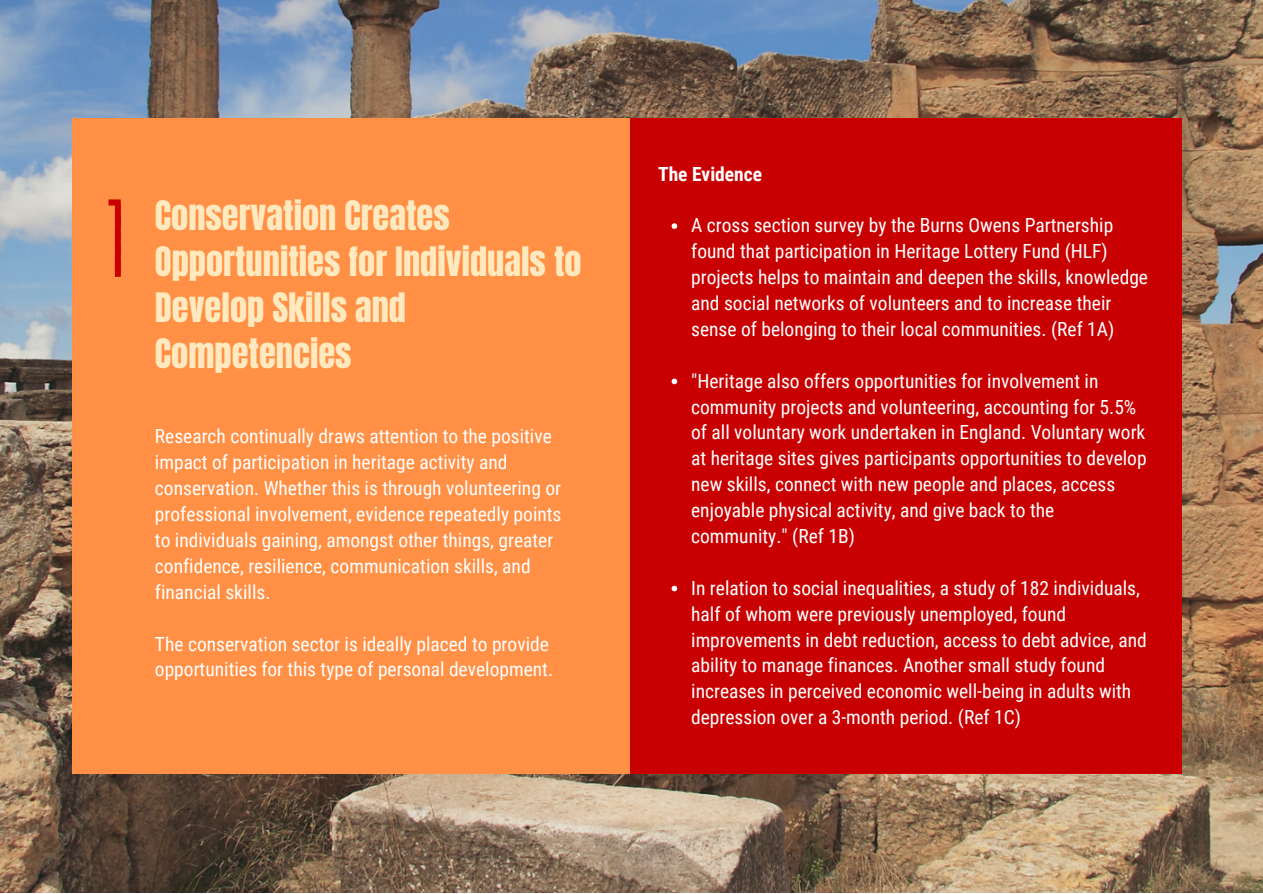
<style>
.page{position:relative;width:1263px;height:894px;background:#fff}
.page>*{position:absolute;margin:0;border:0;box-sizing:border-box;transform-origin:0 0}
.t1{font:110.4px "Revive 80 Tall";color:#c80002}
.t2{font:34.5px/46px "Anton";color:#ffe9be}
.t3{font:19.5px/25.8px "Roboto Condensed";color:#fff}
.t4{font:700 19.5px "Roboto Condensed";color:#fff}
</style>
<div class="page">
<img style="left:0;top:0;width:1263px;height:892px">
<div style="left:627px;top:118px;width:555px;height:656px;background:#c80002"></div>
<div style="left:72px;top:118px;width:558px;height:656px;background:#ff9045"></div>
<svg style="left:672px;top:223px;width:5px;height:6px"></svg>
<svg style="left:672px;top:378px;width:5px;height:6px"></svg>
<svg style="left:672px;top:585px;width:5px;height:6px"></svg>
<h1 class="t1" style="left:105px;top:182px;width:22px">1</h1>
<h2 class="t2" style="left:155px;top:193px;width:428px">Conservation Creates<br>Opportunities for Individuals to<br>Develop Skills and<br>Competencies</h2>
<p class="t3" style="left:155px;top:424px;width:408px">Research continually draws attention to the positive impact of participation in heritage activity and conservation. Whether this is through volunteering or professional involvement, evidence repeatedly points to individuals gaining, amongst other things, greater confidence, resilience, communication skills, and financial skills.</p>
<p class="t3" style="left:155px;top:630px;width:400px">The conservation sector is ideally placed to provide opportunities for this type of personal development.</p>
<p class="t4" style="left:658px;top:162px;width:105px">The Evidence</p>
<p class="t3" style="left:691px;top:213px;width:458px">A cross section survey by the Burns Owens Partnership found that participation in Heritage Lottery Fund (HLF) projects helps to maintain and deepen the skills, knowledge and social networks of volunteers and to increase their sense of belonging to their local communities. (Ref 1A)</p>
<p class="t3" style="left:691px;top:368px;width:457px">"Heritage also offers opportunities for involvement in community projects and volunteering, accounting for 5.5% of all voluntary work undertaken in England. Voluntary work at heritage sites gives participants opportunities to develop new skills, connect with new people and places, access enjoyable physical activity, and give back to the community." (Ref 1B)</p>
<p class="t3" style="left:691px;top:575px;width:457px">In relation to social inequalities, a study of 182 individuals, half of whom were previously unemployed, found improvements in debt reduction, access to debt advice, and ability to manage finances. Another small study found increases in perceived economic well-being in adults with depression over a 3-month period. (Ref 1C)</p>
</div>
